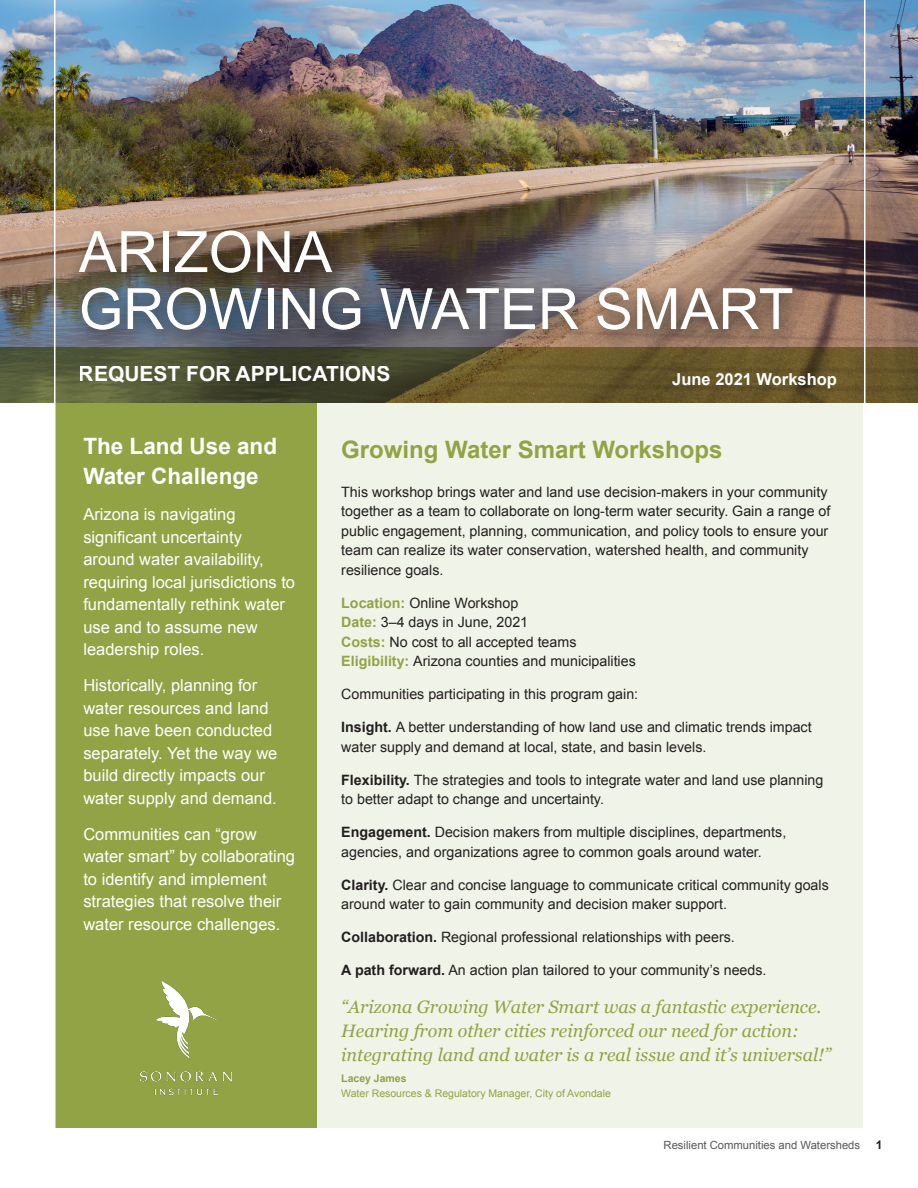
<style>
.page{position:relative;width:918px;height:1188px;background:#fff}
.page>*{position:absolute;margin:0;border:0;box-sizing:border-box;transform-origin:0 0}
.t1{font:57px "Arial";color:#fff}
.t2{font:700 24px "Arial";color:#91a345}
.Header_2{font:700 22.5px/30px "Arial";color:#fff}
.t3{font:700 21px "Arial";color:#fff}
.Quotes{font:italic 18px/24px "Georgia";color:#91a345}
.Cover_Sidebar_Text_W{font:16.5px/22.5px "Arial";color:#fff}
.t4{font:700 16.5px "Arial";color:#fff}
.Paragraph_Style_2{font:14.25px/19.5px "Arial";color:#231f20}
.Paragraph_Style_1{font:14.25px/19.5px "Arial";color:#231f20}
.t5{font:700 12px "Arial";color:#231f20}
.t6{font:11.25px "Arial";color:#57585a}
.Quotes-2{font:10.5px/15px "Arial";color:#91a345}
.s1{font-weight:700;color:#91a345}
.s2{font-weight:700}
</style>
<div class="page">
<div style="left:55px;top:366px;width:264px;height:762px;background:#91a345"></div>
<img style="left:140px;top:981px;width:93px;height:115px">
<div style="left:317px;top:0;width:546px;height:1127px;background:#f0f3e7"></div>
<img style="left:0;top:0;width:918px;height:347px">
<svg style="left:0;top:347px;width:918px;height:56px;background:#59522c"></svg>
<div style="left:68px;top:222px;width:742px;height:128px;background:#231f20;opacity:.75"></div>
<hr style="left:864px;top:0;width:2px;height:1188px;background:#fff">
<hr style="left:54px;top:0;width:2px;height:1188px;background:#fff">
<p class="t1" style="left:79px;top:215px;width:255px">ARIZONA</p>
<p class="t1" style="left:79px;top:272px;width:716px">GROWING WATER SMART</p>
<h3 class="t3" style="left:79px;top:360px;width:313px">REQUEST FOR APPLICATIONS</h3>
<p class="t4" style="left:672px;top:368px;width:166px">June 2021 Workshop</p>
<p class="Header_2" style="left:83px;top:432px;width:195px">The Land Use and<br>Water Challenge</p>
<p class="Cover_Sidebar_Text_W" style="left:83px;top:503px;width:213px">Arizona is navigating significant uncertainty around water availability, requiring local jurisdictions to fundamentally rethink water use and to assume new leadership roles.</p>
<p class="Cover_Sidebar_Text_W" style="left:83px;top:674px;width:196px">Historically, planning for water resources and land use have been conducted separately. Yet the way we build directly impacts our water supply and demand.</p>
<p class="Cover_Sidebar_Text_W" style="left:83px;top:823px;width:213px">Communities can “grow water smart” by collaborating to identify and implement strategies that resolve their water resource challenges.</p>
<p class="t2" style="left:341px;top:433px;width:383px">Growing Water Smart Workshops</p>
<p class="Paragraph_Style_1" style="left:341px;top:482px;width:491px">This workshop brings water and land use decision-makers in your community together as a team to collaborate on long-term water security. Gain a range of public engagement, planning, communication, and policy tools to ensure your team can realize its water conservation, watershed health, and community resilience goals.</p>
<p class="Paragraph_Style_1" style="left:341px;top:593px;width:296px"><span class="s1">Location:</span> Online Workshop<br><span class="s1">Date:</span> 3–4 days in June, 2021<br><span class="s1">Costs:</span> No cost to all accepted teams <span class="s1">Eligibility:</span> Arizona counties and municipalities</p>
<p class="Paragraph_Style_2" style="left:341px;top:684px;width:298px">Communities participating in this program gain:</p>
<p class="Paragraph_Style_2" style="left:341px;top:717px;width:472px"><span class="s2">Insight.</span> A better understanding of how land use and climatic trends impact water supply and demand at local, state, and basin levels.</p>
<p class="Paragraph_Style_2" style="left:341px;top:770px;width:484px"><span class="s2">Flexibility.</span> The strategies and tools to integrate water and land use planning to better adapt to change and uncertainty.</p>
<p class="Paragraph_Style_2" style="left:341px;top:822px;width:447px"><span class="s2">Engagement.</span> Decision makers from multiple disciplines, departments, agencies, and organizations agree to common goals around water.</p>
<p class="Paragraph_Style_2" style="left:341px;top:875px;width:489px"><span class="s2">Clarity.</span> Clear and concise language to communicate critical community goals around water to gain community and decision maker support.</p>
<p class="Paragraph_Style_2" style="left:341px;top:927px;width:395px"><span class="s2">Collaboration.</span> Regional professional relationships with peers.</p>
<p class="Paragraph_Style_2" style="left:341px;top:960px;width:427px"><span class="s2">A path forward.</span> An action plan tailored to your community’s needs.</p>
<p class="Quotes" style="left:341px;top:995px;width:491px">“Arizona Growing Water Smart was a fantastic experience.<br>Hearing from other cities reinforced our need for action: integrating land and water is a real issue and it’s universal!”</p>
<p class="Quotes-2" style="left:341px;top:1071px;width:271px"><span class="s2">Lacey James<br></span>Water Resources &amp; Regulatory Manager, City of Avondale</p>
<p class="t6" style="left:664px;top:1138px;width:198px">Resilient Communities and Watersheds</p>
<p class="t5" style="left:876px;top:1137px;width:8px">1</p>
</div>
